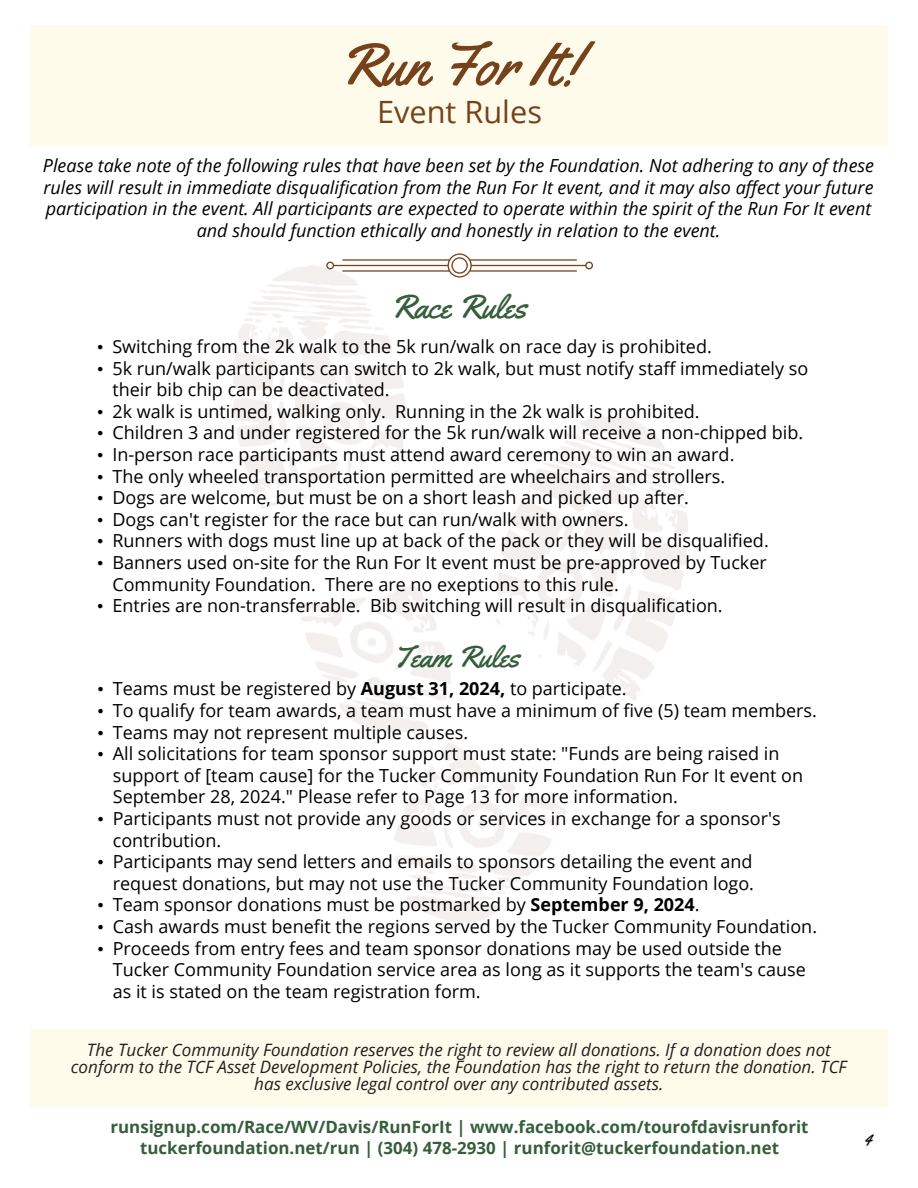
<style>
.page{position:relative;width:918px;height:1188px;background:#fff}
.page>*{position:absolute;margin:0;border:0;box-sizing:border-box;transform-origin:0 0}
.t1{font:59.4px "Yellowtail";color:#76421b}
.t2{font:33.3px "Yellowtail";color:#355e3b}
.t3{font:30.75px "Open Sans";color:#76421b}
.t4{font:30.3px "Yellowtail";color:#355e3b}
.t5{font:18px/21.6px "Open Sans";color:#000}
.t6{font:italic 18px/21.6px "Open Sans";color:#000;text-align:center}
.t7{font:17.4px "Yellowtail";color:#000}
.t8{font:italic 17.1px/17.1px "Open Sans";color:#231f20;text-align:center}
.t9{font:700 16.95px/20.2px "Open Sans";color:#355e3b;text-align:center}
.s1{font-family:"Times New Roman"}
.s2{font-weight:700}
</style>
<div class="page">
<div style="left:30px;top:1030px;width:857px;height:77px;background:#fefbeb"></div>
<div style="left:30px;top:25px;width:857px;height:121px;background:#fefbeb"></div>
<svg style="left:326px;top:253px;width:267px;height:25px"></svg>
<h1 class="t1" style="left:338px;top:27px;width:242px">Run For It!</h1>
<h3 class="t3" style="left:377px;top:91px;width:166px">Event Rules</h3>
<p class="t6" style="left:43px;top:154px;width:833px">Please take note of the following rules that have been set by the Foundation. Not adhering to any of these rules will result in immediate disqualification from the Run For It event, and it may also affect your future participation in the event. All participants are expected to operate within the spirit of the Run For It event and should function ethically and honestly in relation to the event.</p>
<h2 class="t2" style="left:390px;top:286px;width:138px">Race Rules</h2>
<p class="t5" style="left:97px;top:335px;width:616px"><span class="s1">•</span> Switching from the 2k walk to the 5k run/walk on race day is prohibited.</p>
<p class="t5" style="left:112px;top:357px;width:697px;text-indent:-15px"><span class="s1">•</span> 5k run/walk participants can switch to 2k walk, but must notify staff immediately so their bib chip can be deactivated.</p>
<p class="t5" style="left:97px;top:400px;width:604px"><span class="s1">•</span> 2k walk is untimed, walking only. Running in the 2k walk is prohibited.</p>
<p class="t5" style="left:97px;top:422px;width:708px"><span class="s1">•</span> Children 3 and under registered for the 5k run/walk will receive a non-chipped bib.</p>
<p class="t5" style="left:97px;top:443px;width:639px"><span class="s1">•</span> In-person race participants must attend award ceremony to win an award.</p>
<p class="t5" style="left:97px;top:465px;width:630px"><span class="s1">•</span> The only wheeled transportation permitted are wheelchairs and strollers.</p>
<p class="t5" style="left:97px;top:486px;width:593px"><span class="s1">•</span> Dogs are welcome, but must be on a short leash and picked up after.</p>
<p class="t5" style="left:97px;top:508px;width:533px"><span class="s1">•</span> Dogs can't register for the race but can run/walk with owners.</p>
<p class="t5" style="left:97px;top:530px;width:673px"><span class="s1">•</span> Runners with dogs must line up at back of the pack or they will be disqualified.</p>
<p class="t5" style="left:112px;top:551px;width:656px;text-indent:-15px"><span class="s1">•</span> Banners used on-site for the Run For It event must be pre-approved by Tucker<br>Community Foundation. There are no exeptions to this rule.</p>
<p class="t5" style="left:97px;top:594px;width:627px"><span class="s1">•</span> Entries are non-transferrable. Bib switching will result in disqualification.</p>
<h3 class="t4" style="left:393px;top:638px;width:128px">Team Rules</h3>
<p class="t5" style="left:97px;top:678px;width:531px"><span class="s1">•</span> Teams must be registered by <span class="s2">August 31, 2024,</span> to participate.</p>
<p class="t5" style="left:97px;top:699px;width:721px"><span class="s1">•</span> To qualify for team awards, a team must have a minimum of five (5) team members.</p>
<p class="t5" style="left:97px;top:721px;width:372px"><span class="s1">•</span> Teams may not represent multiple causes.</p>
<p class="t5" style="left:113px;top:742px;width:692px;text-indent:-15px"><span class="s1">•</span> All solicitations for team sponsor support must state: "Funds are being raised in support of [team cause] for the Tucker Community Foundation Run For It event on<br>September 28, 2024." Please refer to Page 13 for more information.</p>
<p class="t5" style="left:113px;top:807px;width:669px;text-indent:-15px"><span class="s1">•</span> Participants must not provide any goods or services in exchange for a sponsor's contribution.</p>
<p class="t5" style="left:97px;top:850px;width:658px;text-align:right"><span class="s1">•</span> Participants may send letters and emails to sponsors detailing the event and request donations, but may not use the Tucker Community Foundation logo.</p>
<p class="t5" style="left:97px;top:894px;width:604px"><span class="s1">•</span> Team sponsor donations must be postmarked by <span class="s2">September 9, 2024</span>.</p>
<p class="t5" style="left:97px;top:915px;width:721px"><span class="s1">•</span> Cash awards must benefit the regions served by the Tucker Community Foundation.</p>
<p class="t5" style="left:113px;top:937px;width:695px;text-indent:-15px"><span class="s1">•</span> Proceeds from entry fees and team sponsor donations may be used outside the<br>Tucker Community Foundation service area as long as it supports the team's cause as it is stated on the team registration form.</p>
<p class="t8" style="left:71px;top:1041px;width:777px">The Tucker Community Foundation reserves the right to review all donations. If a donation does not conform to the TCF Asset Development Policies, the Foundation has the right to return the donation. TCF has exclusive legal control over any contributed assets.</p>
<p class="t9" style="left:111px;top:1117px;width:700px">runsignup.com/Race/WV/Davis/RunForIt | www.facebook.com/tourofdavisrunforit tuckerfoundation.net/run | (304) 478-2930 | runforit@tuckerfoundation.net</p>
<p class="t7" style="left:864px;top:1128px;width:9px">4</p>
</div>
